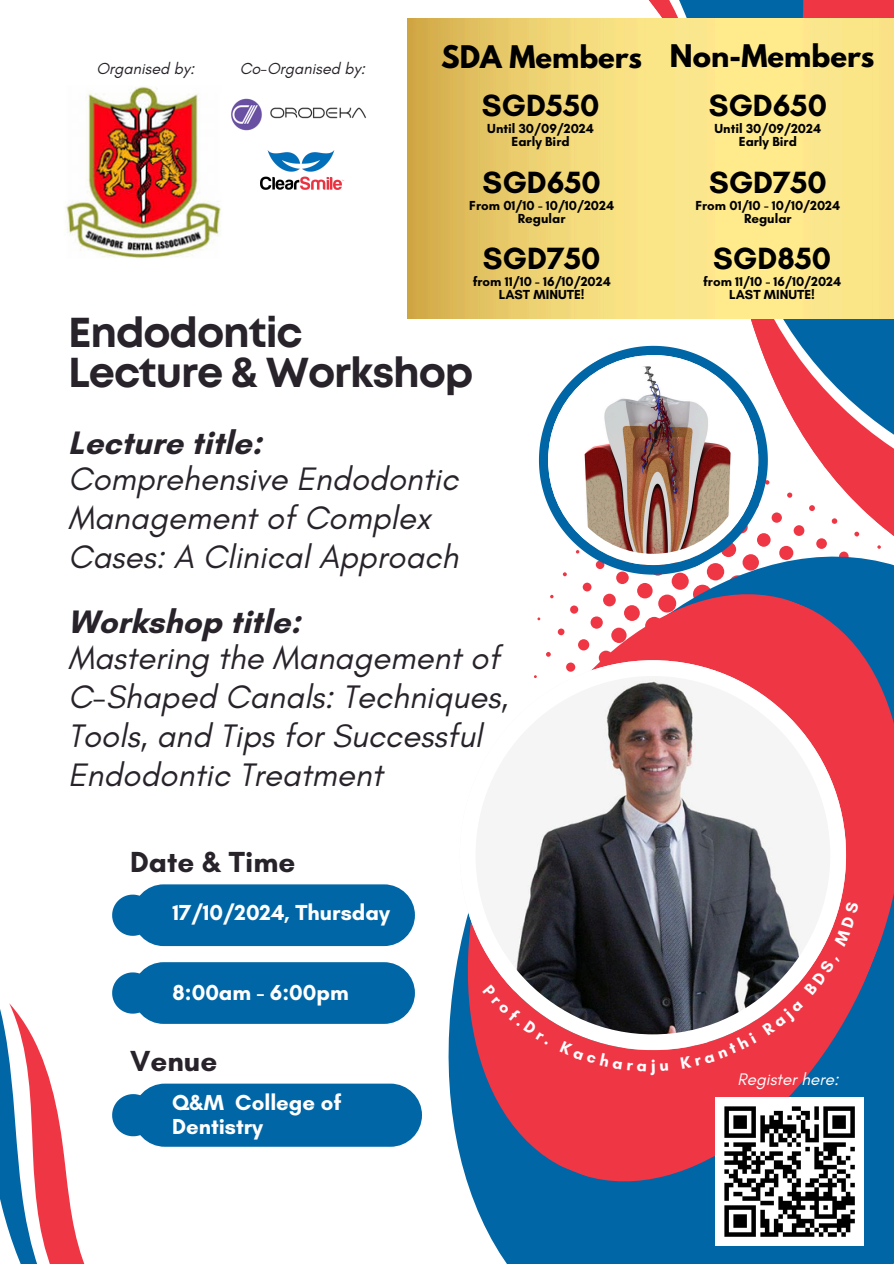
<style>
.page{position:relative;width:894px;height:1264px;background:#fff}
.page>*{position:absolute;margin:0;border:0;box-sizing:border-box;transform-origin:0 0}
.t1{font:700 41.7px/40px "Mont";letter-spacing:-.025em;color:#28232a}
.t2{font:italic 33px/39px "Glacial Indifference";color:#28232a}
.t3{font:700 31.35px "Glacial Indifference";color:#000}
.t4{font:700 31.2px "Glacial Indifference";color:#000}
.t5{font:700 29.55px "Glacial Indifference";color:#28232a}
.t6{font:700 27.6px "League Spartan";color:#000}
.t7{font:700 22.05px/24px "Glacial Indifference";color:#fff}
.t8{font:italic 17.1px "Glacial Indifference";color:#fff}
.t9{font:italic 16.2px "Glacial Indifference";color:#28232a}
.t10{font:700 13.35px/13.4px "Glacial Indifference";color:#000;text-align:center}
.s1{font-weight:700;font-style:normal}
</style>
<div class="page">
<svg style="left:404px;top:891px;width:489px;height:372px;fill:#0066a6"></svg>
<svg style="left:437px;top:605px;width:456px;height:607px"></svg>
<svg style="left:742px;top:0;width:151px;height:18px;background:#8e496b"></svg>
<svg style="left:810px;top:318px;width:83px;height:287px"></svg>
<svg style="left:648px;top:0;width:94px;height:18px"></svg>
<img style="left:407px;top:216px;width:486px;height:102px">
<div style="left:133px;top:884px;width:282px;height:62px;background:#0066a6;border-radius:31px"></div>
<div style="left:133px;top:962px;width:282px;height:61px;background:#0066a6;border-radius:31px"></div>
<div style="left:133px;top:1083px;width:288px;height:63px;background:#0066a6;border-radius:32px"></div>
<svg style="left:112px;top:884px;width:60px;height:111px;fill:#0066a6"></svg>
<svg style="left:0;top:995px;width:203px;height:268px"></svg>
<img style="left:407px;top:18px;width:486px;height:198px">
<img style="left:65px;top:86px;width:156px;height:173px">
<div style="left:715px;top:1097px;width:148px;height:148px;background:#fff"></div>
<svg style="left:724px;top:1106px;width:131px;height:131px"></svg>
<svg style="left:459px;top:660px;width:386px;height:389px"></svg>
<svg style="left:496px;top:304px;width:131px;height:312px"></svg>
<svg style="left:627px;top:303px;width:183px;height:314px"></svg>
<svg style="left:548px;top:355px;width:210px;height:210px"></svg>
<img style="left:231px;top:98px;width:135px;height:33px">
<img style="left:260px;top:150px;width:83px;height:40px">
<div style="left:362px;top:98px;width:16px;height:16px;background:#fff;border-radius:50%"></div>
<div style="left:338px;top:164px;width:16px;height:17px;background:#fff;border-radius:50%"></div>
<svg style="left:482px;top:983px;width:66px;height:62px;background:#e8545f"></svg>
<svg style="left:559px;top:1040px;width:95px;height:35px;background:#f0505c"></svg>
<svg style="left:660px;top:1062px;width:8px;height:8px"></svg>
<svg style="left:680px;top:957px;width:160px;height:111px"></svg>
<svg style="left:833px;top:901px;width:25px;height:45px"></svg>
<p class="t9" style="left:96px;top:58px;width:99px">Organised by:</p>
<p class="t9" style="left:239px;top:58px;width:127px">Co-Organised by:</p>
<p class="t6" style="left:441px;top:43px;width:202px">SDA Members</p>
<p class="t3" style="left:481px;top:86px;width:119px">SGD550</p>
<p class="t10" style="left:487px;top:121px;width:108px">Until 30/09/2024<br>Early Bird</p>
<p class="t4" style="left:482px;top:163px;width:120px">SGD650</p>
<p class="t10" style="left:469px;top:198px;width:146px">From 01/10 - 10/10/2024<br>Regular</p>
<p class="t4" style="left:483px;top:240px;width:119px">SGD750</p>
<p class="t10" style="left:472px;top:275px;width:139px">from 11/10 - 16/10/2024<br>LAST MINUTE!</p>
<p class="t1" style="left:68px;top:315px;width:406px">Endodontic<br>Lecture &amp; Workshop</p>
<h4 class="t2" style="left:68px;top:425px;width:391px;line-height:35.7px"><span class="s1">Lecture title:<br></span>Comprehensive Endodontic</h4>
<h4 class="t2" style="left:68px;top:498px;width:391px">Management of Complex<br>Cases: A Clinical Approach</h4>
<h3 class="t2" style="left:68px;top:603px;width:433px;line-height:35.7px"><span class="s1">Workshop title:<br></span>Mastering the Management of</h3>
<h3 class="t2" style="left:68px;top:676px;width:441px">C-Shaped Canals: Techniques,<br>Tools, and Tips for Successful<br>Endodontic Treatment</h3>
<p class="t5" style="left:130px;top:843px;width:167px">Date &amp; Time</p>
<p class="t7" style="left:173px;top:900px;width:219px">17/10/2024, Thursday</p>
<p class="t7" style="left:173px;top:980px;width:177px">8:00am - 6:00pm</p>
<p class="t5" style="left:130px;top:1042px;width:89px">Venue</p>
<p class="t7" style="left:172px;top:1089px;width:171px">Q&amp;M College of<br>Dentistry</p>
<p class="t6" style="left:669px;top:42px;width:206px">Non-Members</p>
<p class="t3" style="left:708px;top:86px;width:120px">SGD650</p>
<p class="t10" style="left:714px;top:121px;width:108px">Until 30/09/2024<br>Early Bird</p>
<p class="t4" style="left:708px;top:163px;width:119px">SGD750</p>
<p class="t10" style="left:695px;top:198px;width:146px">From 01/10 - 10/10/2024<br>Regular</p>
<p class="t4" style="left:713px;top:240px;width:119px">SGD850</p>
<p class="t10" style="left:703px;top:275px;width:139px">from 11/10 - 16/10/2024<br>LAST MINUTE!</p>
<p class="t8" style="left:737px;top:1068px;width:103px">Register here:</p>
</div>
